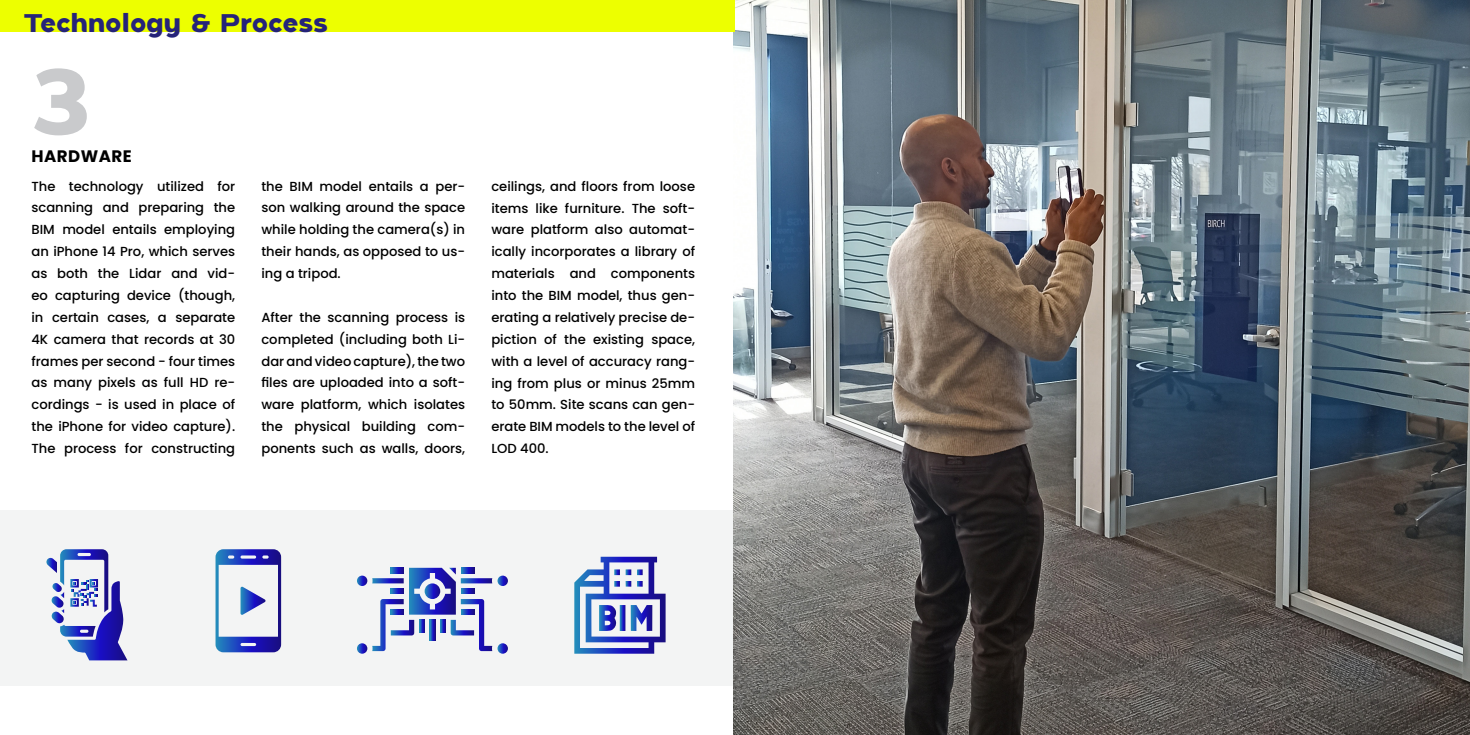
<style>
.page{position:relative;width:1470px;height:735px;background:#fff}
.page>*{position:absolute;margin:0;border:0;box-sizing:border-box;transform-origin:0 0}
.t1{font:900 90.12px "Holgada";color:#c9cacc}
.t2{font:900 24.85px "Holgada";letter-spacing:.02em;color:#252379}
.t3{font:700 16.62px "Poppins";letter-spacing:.03em;color:#000}
.t4{font:500 13.12px/21.9px "Poppins";color:#000;text-align:justify}
</style>
<div class="page">
<div style="left:0;top:510px;width:735px;height:176px;background:#f3f4f4"></div>
<img style="left:734px;top:0;width:736px;height:735px">
<svg style="left:46px;top:549px;width:82px;height:111px"></svg>
<svg style="left:216px;top:549px;width:65px;height:103px"></svg>
<svg style="left:498px;top:643px;width:10px;height:11px"></svg>
<svg style="left:498px;top:576px;width:10px;height:10px"></svg>
<svg style="left:357px;top:568px;width:135px;height:86px"></svg>
<svg style="left:574px;top:557px;width:92px;height:97px"></svg>
<div style="left:0;top:0;width:735px;height:32px;background:#edff00"></div>
<h2 class="t2" style="left:24px;top:5px;width:305px">Technology &amp; Process</h2>
<h1 class="t1" style="left:32px;top:35px;width:61px">3</h1>
<p class="t3" style="left:32px;top:146px;width:102px">HARDWARE</p>
<p class="t4" style="left:32px;top:175px;width:205px">The technology utilized for scanning and preparing the BIM model entails employing an iPhone 14 Pro, which serves as both the Lidar and vid&shy;eo capturing device (though, in certain cases, a separate 4K camera that records at 30 frames per second - four times as many pixels as full HD re&shy;cordings - is used in place of the iPhone for video capture).<br>The process for constructing</p>
<p class="t4" style="left:261px;top:175px;width:205px">the BIM model entails a per&shy;son walking around the space while holding the camera(s) in their hands, as opposed to us&shy;ing a tripod.</p>
<p class="t4" style="left:261px;top:306px;width:205px">After the scanning process is completed (including both Li&shy;dar and video capture), the two files are uploaded into a soft&shy;ware platform, which isolates the physical building com&shy;ponents such as walls, doors,</p>
<p class="t4" style="left:491px;top:175px;width:205px">ceilings, and floors from loose items like furniture. The soft&shy;ware platform also automat&shy;ically incorporates a library of materials and components into the BIM model, thus gen&shy;erating a relatively precise de&shy;piction of the existing space, with a level of accuracy rang&shy;ing from plus or minus 25mm to 50mm. Site scans can gen&shy;erate BIM models to the level of LOD 400.</p>
</div>
